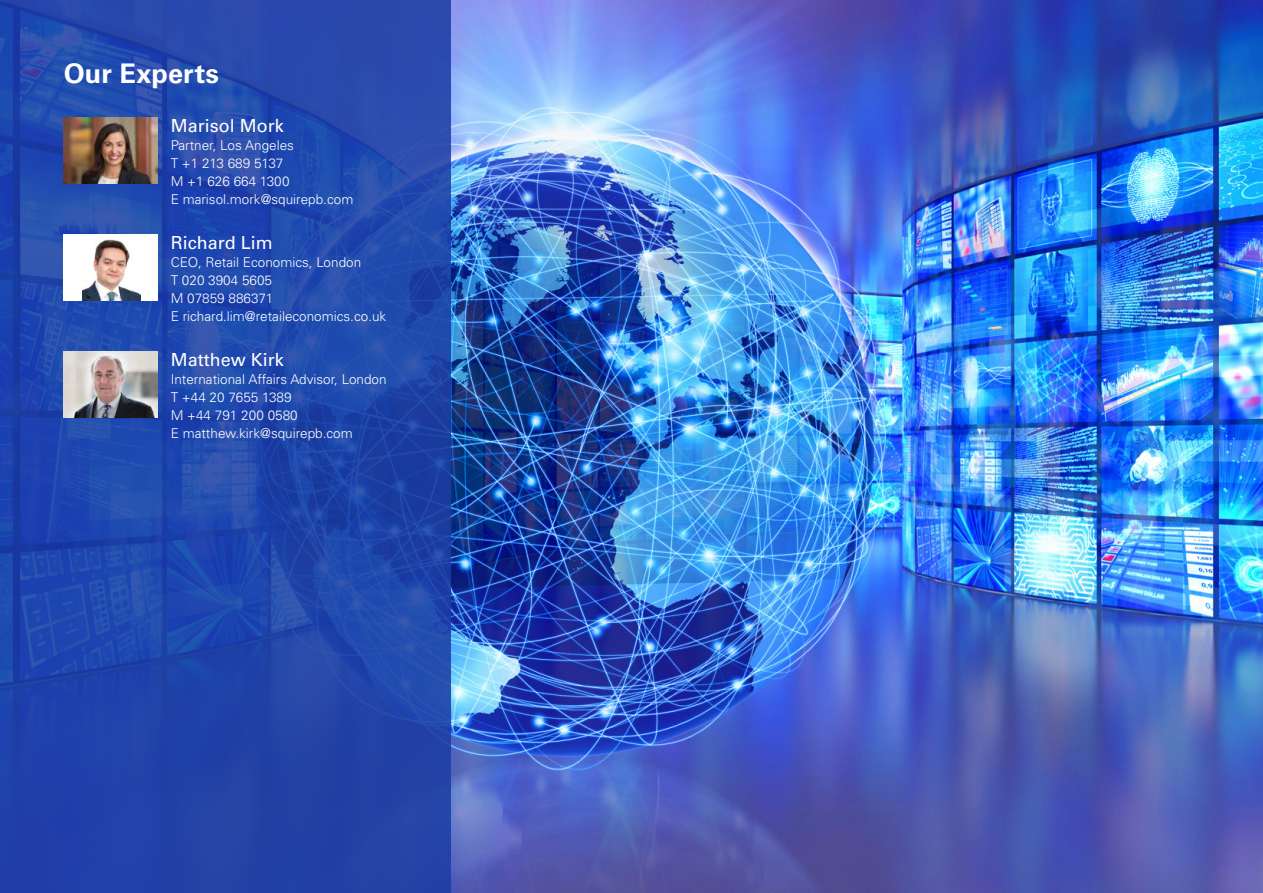
<style>
.page{position:relative;width:1263px;height:893px;background:#fff}
.page>*{position:absolute;margin:0;border:0;box-sizing:border-box;transform-origin:0 0}
.Main_Page_Heading_Sp{font:700 27px "Univers LTCYR 65";letter-spacing:.005em;color:#fff}
.t1{font:18px "Univers LTCYR 55 Roman";color:#fff}
.t2{font:300 13.5px "Univers LTCYR 45";color:#fff}
</style>
<div class="page">
<img style="left:451px;top:0;width:812px;height:893px">
<svg style="left:0;top:0;width:451px;height:893px;background:#2146ab"></svg>
<img style="left:64px;top:118px;width:94px;height:66px">
<div style="left:64px;top:235px;width:94px;height:66px;background:#fff"></div>
<img style="left:82px;top:239px;width:58px;height:62px">
<img style="left:64px;top:352px;width:94px;height:66px">
<p class="Main_Page_Heading_Sp" style="left:64px;top:55px;width:157px">Our Experts</p>
<p class="t1" style="left:171px;top:113px;width:115px">Marisol Mork</p>
<p class="t2" style="left:171px;top:136px;width:125px">Partner, Los Angeles</p>
<p class="t2" style="left:171px;top:154px;width:114px">T +1 213 689 5137</p>
<p class="t2" style="left:171px;top:172px;width:120px">M +1 626 664 1300</p>
<p class="t2" style="left:171px;top:190px;width:184px">E marisol.mork@squirepb.com</p>
<p class="t1" style="left:171px;top:230px;width:104px">Richard Lim</p>
<p class="t2" style="left:171px;top:253px;width:192px">CEO, Retail Economics, London</p>
<p class="t2" style="left:171px;top:271px;width:103px">T 020 3904 5605</p>
<p class="t2" style="left:171px;top:289px;width:104px">M 07859 886371</p>
<p class="t2" style="left:171px;top:307px;width:217px">E richard.lim@retaileconomics.co.uk</p>
<p class="t1" style="left:171px;top:347px;width:115px">Matthew Kirk</p>
<p class="t2" style="left:171px;top:370px;width:217px">International Affairs Advisor, London</p>
<p class="t2" style="left:171px;top:388px;width:122px">T +44 20 7655 1389</p>
<p class="t2" style="left:171px;top:406px;width:129px">M +44 791 200 0580</p>
<p class="t2" style="left:171px;top:424px;width:184px">E matthew.kirk@squirepb.com</p>
</div>
